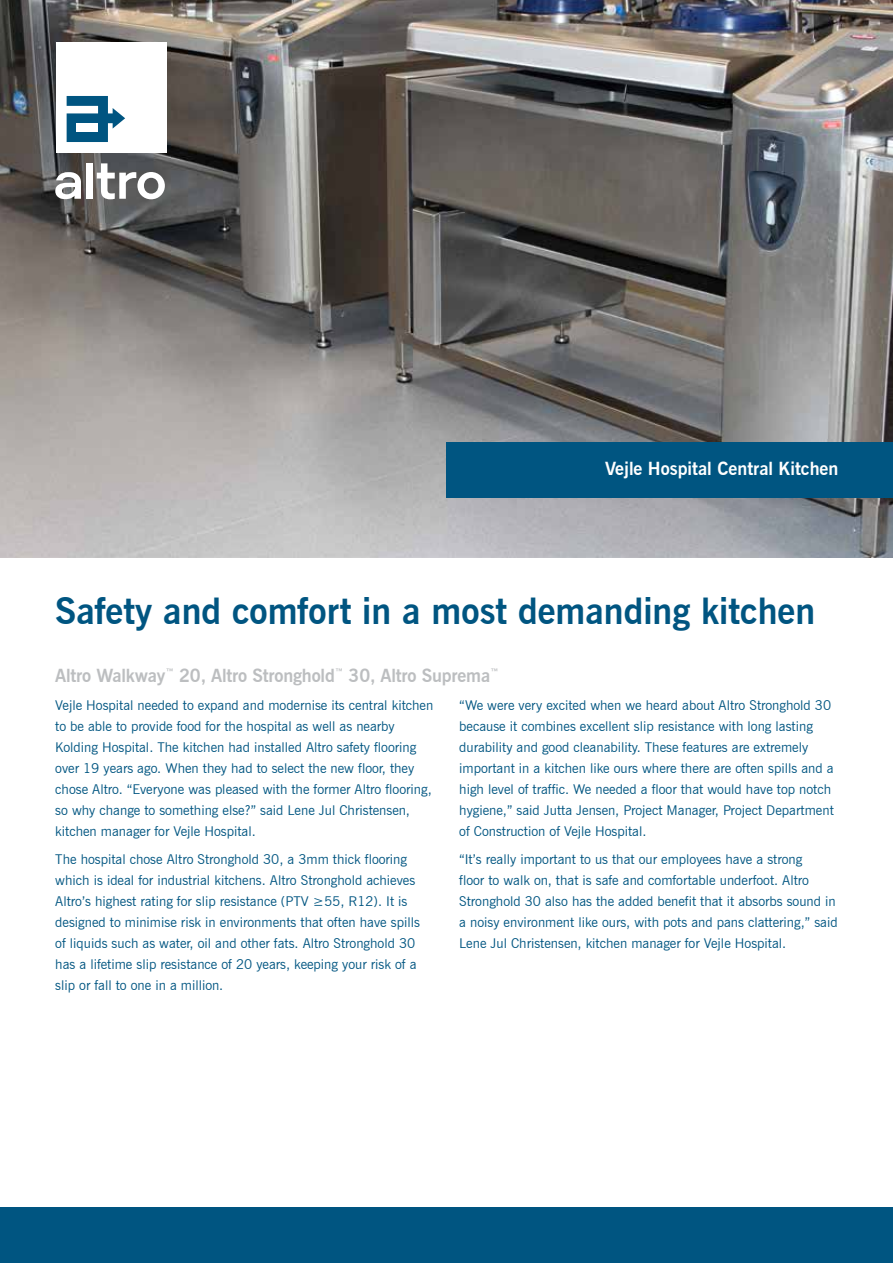
<style>
.page{position:relative;width:893px;height:1263px;background:#fff}
.page>*{position:absolute;margin:0;border:0;box-sizing:border-box;transform-origin:0 0}
.t1{font:700 36px "News Gothic BT";color:#005581}
.t2{font:700 18px "News Gothic BT";letter-spacing:-.01em;color:#bcbec0}
.t3{font:700 18px "News Gothic BT";color:#fff}
.t4{font:13.5px/21px "News Gothic BT";color:#005581}
</style>
<div class="page">
<img style="left:0;top:0;width:893px;height:557px">
<div style="left:447px;top:442px;width:446px;height:55px;background:#005581"></div>
<div style="left:0;top:1208px;width:893px;height:55px;background:#005581"></div>
<div style="left:86px;top:163px;width:7px;height:36px;background:#fff"></div>
<svg style="left:55px;top:172px;width:26px;height:27px"></svg>
<svg style="left:97px;top:163px;width:68px;height:36px"></svg>
<div style="left:56px;top:43px;width:110px;height:110px;background:#fff"></div>
<svg style="left:67px;top:96px;width:58px;height:46px"></svg>
<div style="left:77px;top:124px;width:21px;height:8px;background:#fff"></div>
<h2 class="t3" style="left:605px;top:458px;width:235px">Vejle Hospital Central Kitchen</h2>
<h1 class="t1" style="left:55px;top:589px;width:761px">Safety and comfort in a most demanding kitchen</h1>
<h2 class="t2" style="left:55px;top:664px;width:445px">Altro Walkway<sup>™</sup> 20, Altro Stronghold<sup>™</sup> 30, Altro Suprema<sup>™</sup></h2>
<p class="t4" style="left:55px;top:695px;width:380px">Vejle Hospital needed to expand and modernise its central kitchen to be able to provide food for the hospital as well as nearby Kolding Hospital. The kitchen had installed Altro safety flooring over 19 years ago. When they had to select the new floor, they chose Altro. “Everyone was pleased with the former Altro flooring, so why change to something else?” said Lene Jul Christensen, kitchen manager for Vejle Hospital.</p>
<p class="t4" style="left:55px;top:848px;width:366px">The hospital chose Altro Stronghold 30, a 3mm thick flooring which is ideal for industrial kitchens. Altro Stronghold achieves Altro’s highest rating for slip resistance (PTV ≥55, R12). It is designed to minimise risk in environments that often have spills of liquids such as water, oil and other fats. Altro Stronghold 30 has a lifetime slip resistance of 20 years, keeping your risk of a slip or fall to one in a million.</p>
<p class="t4" style="left:459px;top:695px;width:376px">“We were very excited when we heard about Altro Stronghold 30 because it combines excellent slip resistance with long lasting durability and good cleanability. These features are extremely important in a kitchen like ours where there are often spills and a high level of traffic. We needed a floor that would have top notch hygiene,” said Jutta Jensen, Project Manager, Project Department of Construction of Vejle Hospital.</p>
<p class="t4" style="left:459px;top:848px;width:380px">“It’s really important to us that our employees have a strong<br>floor to walk on, that is safe and comfortable underfoot. Altro Stronghold 30 also has the added benefit that it absorbs sound in a noisy environment like ours, with pots and pans clattering,” said Lene Jul Christensen, kitchen manager for Vejle Hospital.</p>
</div>
